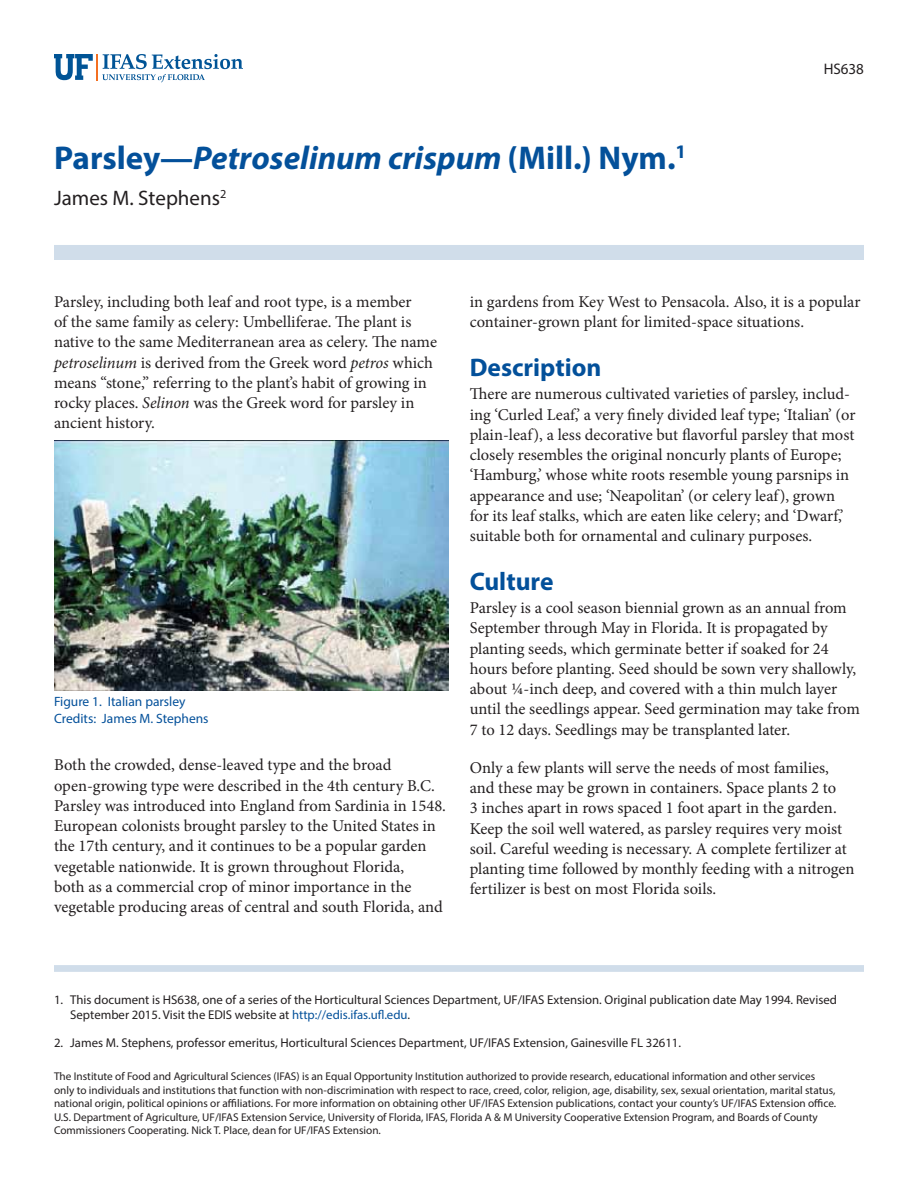
<style>
.page{position:relative;width:918px;height:1188px;background:#fff}
.page>*{position:absolute;margin:0;border:0;box-sizing:border-box;transform-origin:0 0}
.t1{font:700 33px "Myriad Pro";color:#03509a}
.t2{font:700 25.5px "Myriad Pro";color:#03509a}
.t3{font:21px "Myriad Pro";color:#231f20}
.t4{font:16.5px/20.2px "Minion Pro";color:#231f20}
.t5{font:15.3px "Myriad Pro";color:#231f20}
.t6{font:13.5px/16.5px "Myriad Pro";color:#03509a}
.t7{font:12.75px/15.3px "Myriad Pro";color:#231f20}
.t8{font:11.25px/13.5px "Myriad Pro";color:#231f20}
.s1{font-style:italic}
.s2{color:#03509a}
</style>
<div class="page">
<svg style="left:54px;top:54px;width:189px;height:28px"></svg>
<div style="left:54px;top:245px;width:810px;height:15px;background:#d0ddea"></div>
<div style="left:54px;top:965px;width:810px;height:7px;background:#d0ddea"></div>
<img style="left:54px;top:441px;width:394px;height:249px">
<h1 class="t1" style="left:54px;top:138px;width:634px">Parsley—<span class="s1">Petroselinum crispum</span> (Mill.) Nym.<sup>1</sup></h1>
<p class="t3" style="left:54px;top:190px;width:174px">James M. Stephens<sup>2</sup></p>
<p class="t5" style="left:824px;top:63px;width:42px">HS638</p>
<p class="t4" style="left:54px;top:293px;width:385px">Parsley, including both leaf and root type, is a member<br>of the same family as celery: Umbelliferae. The plant is native to the same Mediterranean area as celery. The name <span class="s1">petroselinum</span> is derived from the Greek word <span class="s1">petros</span> which means “stone,” referring to the plant’s habit of growing in rocky places. <span class="s1">Selinon</span> was the Greek word for parsley in ancient history.</p>
<p class="t6" style="left:54px;top:694px;width:156px">Figure 1. Italian parsley<br>Credits: James M. Stephens</p>
<p class="t4" style="left:54px;top:756px;width:394px">Both the crowded, dense-leaved type and the broad open-growing type were described in the 4th century B.C.<br>Parsley was introduced into England from Sardinia in 1548.<br>European colonists brought parsley to the United States in the 17th century, and it continues to be a popular garden vegetable nationwide. It is grown throughout Florida,<br>both as a commercial crop of minor importance in the vegetable producing areas of central and south Florida, and</p>
<p class="t4" style="left:470px;top:293px;width:392px">in gardens from Key West to Pensacola. Also, it is a popular container-grown plant for limited-space situations.</p>
<h2 class="t2" style="left:470px;top:352px;width:133px">Description</h2>
<p class="t4" style="left:470px;top:385px;width:387px">There are numerous cultivated varieties of parsley, includ&shy;ing ‘Curled Leaf,’ a very finely divided leaf type; ‘Italian’ (or plain-leaf), a less decorative but flavorful parsley that most closely resembles the original noncurly plants of Europe; ‘Hamburg,’ whose white roots resemble young parsnips in appearance and use; ‘Neapolitan’ (or celery leaf), grown for its leaf stalks, which are eaten like celery; and ‘Dwarf,’ suitable both for ornamental and culinary purposes.</p>
<h2 class="t2" style="left:470px;top:566px;width:85px">Culture</h2>
<p class="t4" style="left:470px;top:599px;width:392px">Parsley is a cool season biennial grown as an annual from September through May in Florida. It is propagated by planting seeds, which germinate better if soaked for 24 hours before planting. Seed should be sown very shallowly, about ¼-inch deep, and covered with a thin mulch layer until the seedlings appear. Seed germination may take from 7 to 12 days. Seedlings may be transplanted later.</p>
<p class="t4" style="left:470px;top:759px;width:386px">Only a few plants will serve the needs of most families, and these may be grown in containers. Space plants 2 to<br>3 inches apart in rows spaced 1 foot apart in the garden.<br>Keep the soil well watered, as parsley requires very moist soil. Careful weeding is necessary. A complete fertilizer at planting time followed by monthly feeding with a nitrogen fertilizer is best on most Florida soils.</p>
<p class="t7" style="left:70px;top:993px;width:768px;text-indent:-16px">1. This document is HS638, one of a series of the Horticultural Sciences Department, UF/IFAS Extension. Original publication date May 1994. Revised<br>September 2015. Visit the EDIS website at <span class="s2">http://edis.ifas.ufl.edu</span>.</p>
<p class="t7" style="left:54px;top:1036px;width:629px">2. James M. Stephens, professor emeritus, Horticultural Sciences Department, UF/IFAS Extension, Gainesville FL 32611.</p>
<p class="t8" style="left:54px;top:1070px;width:784px">The Institute of Food and Agricultural Sciences (IFAS) is an Equal Opportunity Institution authorized to provide research, educational information and other services only to individuals and institutions that function with non-discrimination with respect to race, creed, color, religion, age, disability, sex, sexual orientation, marital status, national origin, political opinions or affiliations. For more information on obtaining other UF/IFAS Extension publications, contact your county’s UF/IFAS Extension office.<br>U.S. Department of Agriculture, UF/IFAS Extension Service, University of Florida, IFAS, Florida A &amp; M University Cooperative Extension Program, and Boards of County Commissioners Cooperating. Nick T. Place, dean for UF/IFAS Extension.</p>
</div>
